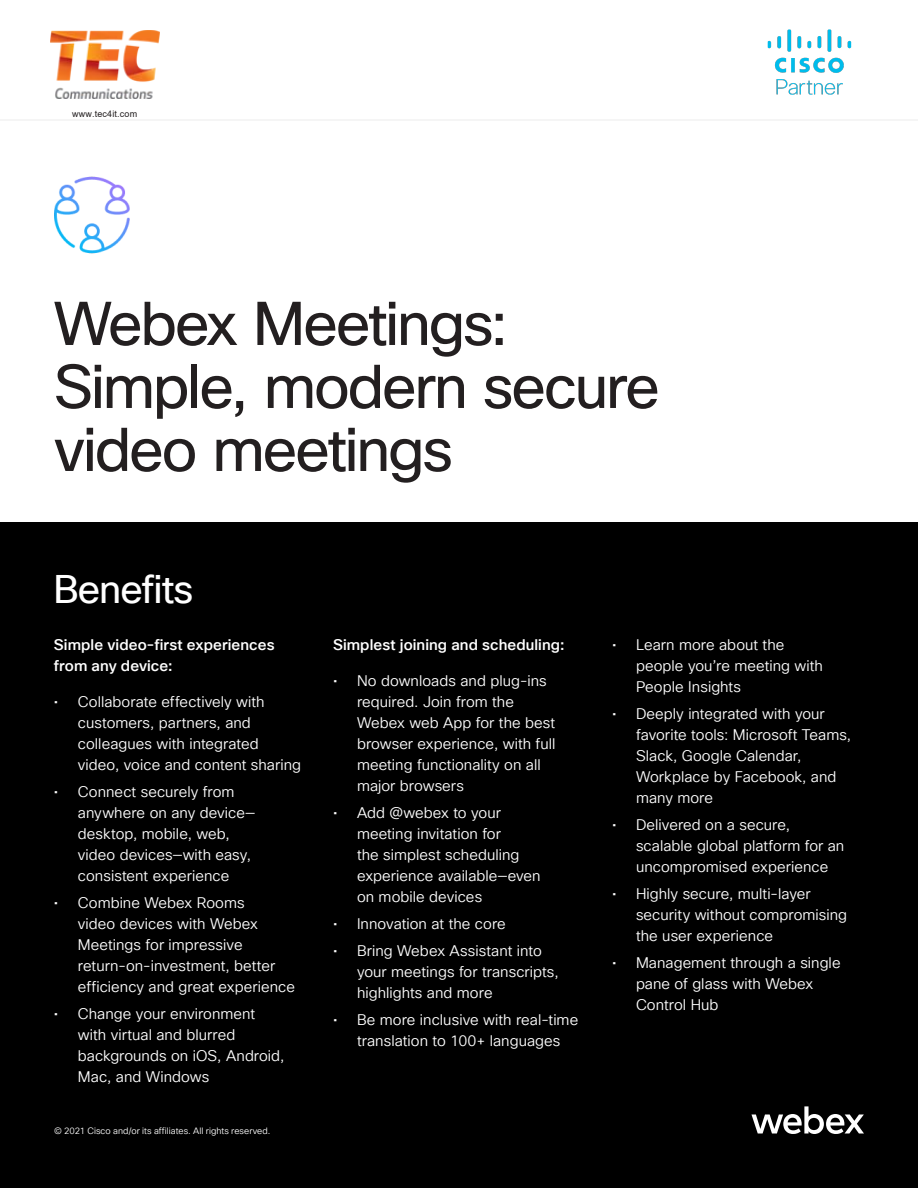
<style>
.page{position:relative;width:918px;height:1188px;background:#fff}
.page>*{position:absolute;margin:0;border:0;box-sizing:border-box;transform-origin:0 0}
.H2_Headline{font:60px/63px "Cisco Sans TT";letter-spacing:-.035em;color:#231f20}
.H3_Headline{font:39px "Cisco Sans TT";letter-spacing:-.025em;color:#fff}
.t1{font:15px/21px "Cisco Sans TT Light";letter-spacing:.005em;color:#fff}
.Body{font:500 15px/21px "Cisco Sans TT";letter-spacing:.005em;color:#fff}
.t2{font:9px "Cisco Sans TT Light";letter-spacing:.005em;color:#fff}
.t3{font:9px "Arial";letter-spacing:.015em;color:#221e1f}
</style>
<div class="page">
<div style="left:0;top:522px;width:918px;height:666px;background:#000"></div>
<img style="left:54px;top:176px;width:76px;height:78px">
<svg style="left:752px;top:1106px;width:112px;height:28px"></svg>
<hr style="left:0;top:119px;width:918px;height:2px;background:#f2f2f2">
<img style="left:767px;top:29px;width:85px;height:66px">
<img style="left:50px;top:31px;width:110px;height:68px">
<p class="t3" style="left:72px;top:108px;width:66px">www.tec4it.com</p>
<p class="H2_Headline" style="left:54px;top:294px;width:608px">Webex Meetings:<br>Simple, modern secure video meetings</p>
<p class="H3_Headline" style="left:53px;top:564px;width:142px">Benefits</p>
<p class="Body" style="left:54px;top:634px;width:222px">Simple video-first experiences from any device:</p>
<p class="t1" style="left:78px;top:691px;width:225px;text-indent:-24px">• Collaborate effectively with customers, partners, and colleagues with integrated video, voice and content sharing</p>
<p class="t1" style="left:78px;top:781px;width:178px;text-indent:-24px">• Connect securely from anywhere on any device— desktop, mobile, web, video devices—with easy, consistent experience</p>
<p class="t1" style="left:78px;top:892px;width:219px;text-indent:-24px">• Combine Webex Rooms<br>video devices with Webex<br>Meetings for impressive return-on-investment, better efficiency and great experience</p>
<p class="t1" style="left:78px;top:1003px;width:208px;text-indent:-24px">• Change your environment with virtual and blurred backgrounds on iOS, Android,<br>Mac, and Windows</p>
<p class="t2" style="left:54px;top:1125px;width:218px">© 2021 Cisco and/or its affiliates. All rights reserved.</p>
<p class="Body" style="left:333px;top:634px;width:233px">Simplest joining and scheduling:</p>
<p class="t1" style="left:357px;top:670px;width:200px;text-indent:-24px">• No downloads and plug-ins required. Join from the<br>Webex web App for the best browser experience, with full meeting functionality on all major browsers</p>
<p class="t1" style="left:357px;top:802px;width:185px;text-indent:-24px">• Add @webex to your meeting invitation for<br>the simplest scheduling experience available—even on mobile devices</p>
<p class="t1" style="left:333px;top:913px;width:174px">• Innovation at the core</p>
<p class="t1" style="left:357px;top:940px;width:203px;text-indent:-24px">• Bring Webex Assistant into your meetings for transcripts, highlights and more</p>
<p class="t1" style="left:333px;top:1009px;width:247px;text-align:center">• Be more inclusive with real-time translation to 100+ languages</p>
<p class="t1" style="left:636px;top:634px;width:188px;text-indent:-24px">• Learn more about the people you’re meeting with<br>People Insights</p>
<p class="t1" style="left:636px;top:703px;width:217px;text-indent:-24px">• Deeply integrated with your favorite tools: Microsoft Teams,<br>Slack, Google Calendar,<br>Workplace by Facebook, and many more</p>
<p class="t1" style="left:636px;top:814px;width:210px;text-indent:-24px">• Delivered on a secure, scalable global platform for an uncompromised experience</p>
<p class="t1" style="left:636px;top:883px;width:213px;text-indent:-24px">• Highly secure, multi-layer security without compromising the user experience</p>
<p class="t1" style="left:636px;top:952px;width:206px;text-indent:-24px">• Management through a single pane of glass with Webex<br>Control Hub</p>
</div>
